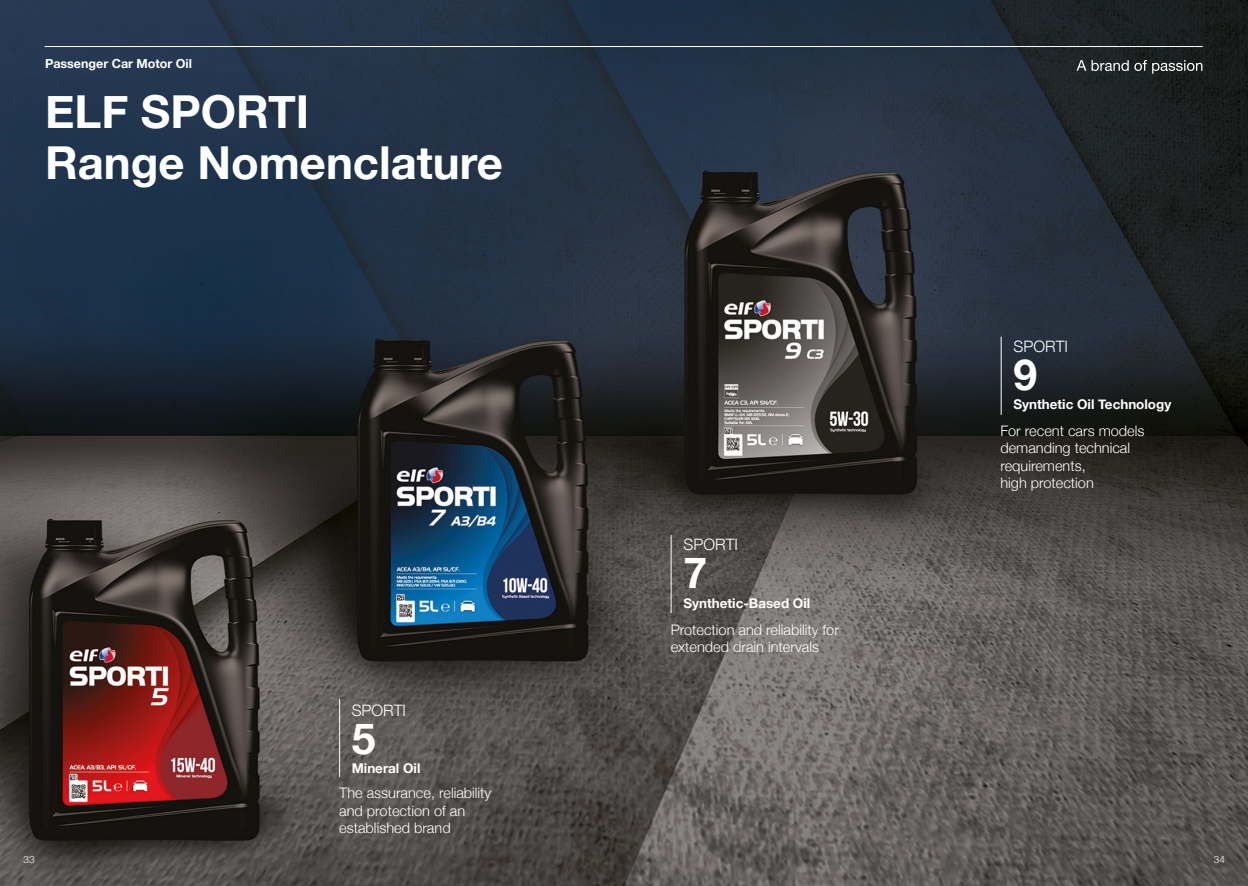
<style>
.page{position:relative;width:1248px;height:886px;background:#fff}
.page>*{position:absolute;margin:0;border:0;box-sizing:border-box;transform-origin:0 0}
.t1{font:700 45.38px/51.5px "Helvetica Neue";color:#fff}
.t2{font:700 42.75px "Helvetica Neue";color:#fff}
.t3{font:300 15.75px "Helvetica Neue";color:#fff}
.t4{font:300 14.5px/17.4px "Helvetica Neue";color:#fff}
.t5{font:700 13.38px "Helvetica Neue";color:#fff}
.t6{font:700 12.5px "Helvetica Neue";color:#fff}
.t7{font:300 10px "Helvetica Neue";color:#fff}
</style>
<div class="page">
<img style="left:0;top:0;width:1247px;height:886px">
<hr style="left:670px;top:535px;width:1px;height:78px;background:#fff">
<hr style="left:339px;top:699px;width:1px;height:78px;background:#fff">
<hr style="left:1000px;top:337px;width:1px;height:78px;background:#fff">
<svg style="left:1076px;top:60px;width:52px;height:11px"></svg>
<svg style="left:1134px;top:60px;width:68px;height:14px"></svg>
<hr style="left:45px;top:46px;width:1157px;height:1px;background:#fff">
<p class="t6" style="left:45px;top:54px;width:148px">Passenger Car Motor Oil</p>
<h1 class="t1" style="left:45px;top:87px;width:459px">ELF SPORTI<br>Range Nomenclature</h1>
<p class="t3" style="left:351px;top:697px;width:56px">SPORTI</p>
<h2 class="t2" style="left:351px;top:705px;width:25px">5</h2>
<p class="t5" style="left:351px;top:757px;width:70px">Mineral Oil</p>
<p class="t4" style="left:339px;top:783px;width:154px">The assurance, reliability and protection of an established brand</p>
<p class="t3" style="left:683px;top:532px;width:56px">SPORTI</p>
<h2 class="t2" style="left:683px;top:539px;width:25px">7</h2>
<p class="t5" style="left:683px;top:592px;width:128px">Synthetic-Based Oil</p>
<p class="t4" style="left:670px;top:620px;width:170px">Protection and reliability for extended drain intervals</p>
<p class="t3" style="left:1013px;top:334px;width:56px">SPORTI</p>
<h2 class="t2" style="left:1013px;top:341px;width:25px">9</h2>
<p class="t5" style="left:1013px;top:394px;width:159px">Synthetic Oil Technology</p>
<p class="t4" style="left:1000px;top:421px;width:145px">For recent cars models demanding technical requirements,<br>high protection</p>
<p class="t7" style="left:24px;top:851px;width:13px">33</p>
<p class="t7" style="left:1213px;top:851px;width:13px">34</p>
</div>
